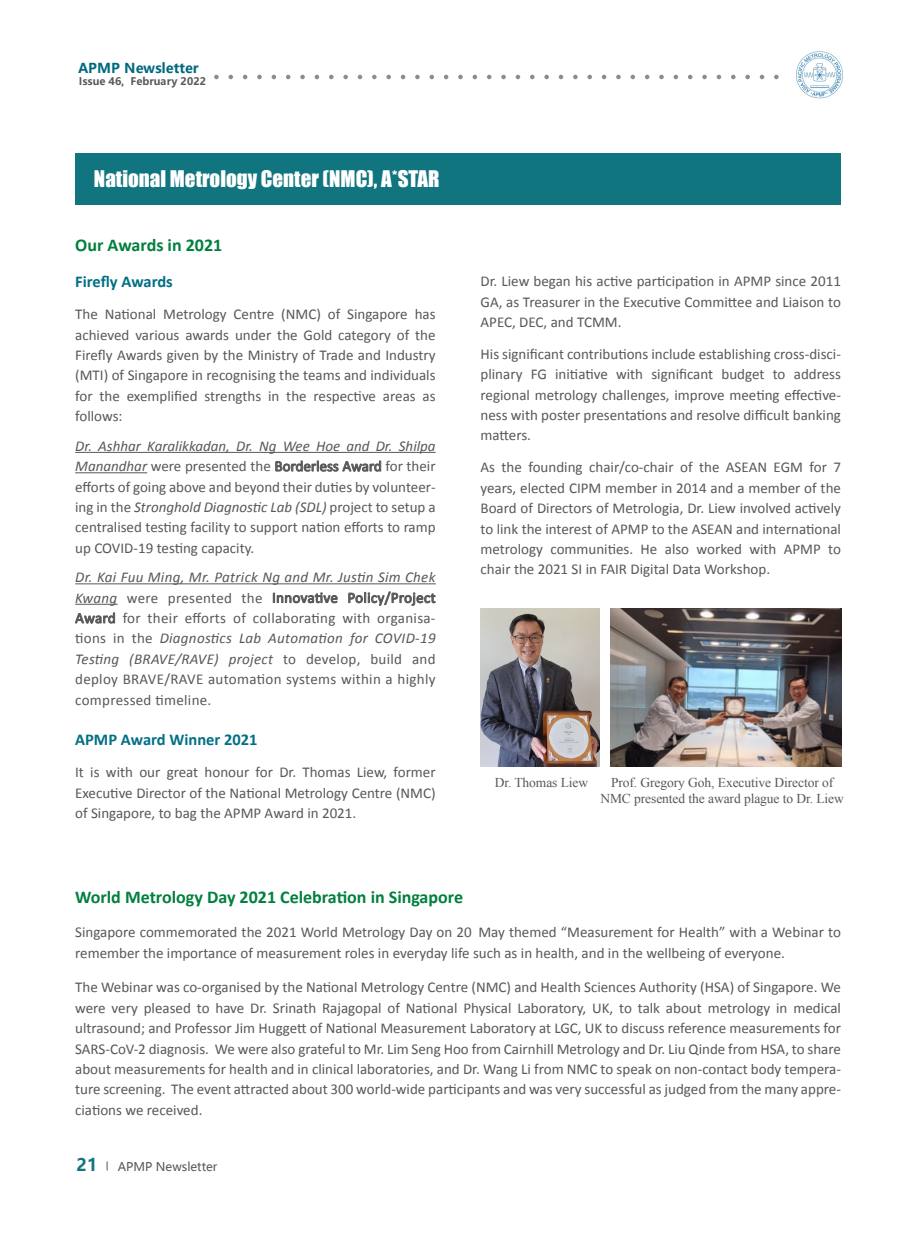
<style>
.page{position:relative;width:919px;height:1238px;background:#fff}
.page>*{position:absolute;margin:0;border:0;box-sizing:border-box;transform-origin:0 0}
.t1{font:21px "Impact";color:#fff}
.t2{font:700 18px "Calibri";color:#00803e}
.t3{font:700 16.5px "Calibri";color:#007086}
.t4{font:15px/20.4px "Calibri";color:#595757;text-align:justify}
.t5{font:700 13.65px "Microsoft Ya Hei";color:#006880}
.t6{font:13.5px/16.5px "Times New Roman";letter-spacing:-.005em;color:#595757;text-align:center}
.t7{font:12px "Microsoft Ya Hei";color:#595757}
.t8{font:700 10.35px "Microsoft Ya Hei";color:#595757}
.s1{font-style:italic}
.s2{font-weight:700;font-size:17.25px;color:#117580}
</style>
<div class="page">
<img style="left:796px;top:51px;width:47px;height:48px">
<svg style="left:214px;top:75px;width:5px;height:4px"></svg>
<svg style="left:228px;top:75px;width:5px;height:4px"></svg>
<svg style="left:243px;top:75px;width:4px;height:4px"></svg>
<svg style="left:257px;top:75px;width:5px;height:4px"></svg>
<svg style="left:271px;top:75px;width:5px;height:4px"></svg>
<svg style="left:286px;top:75px;width:4px;height:4px"></svg>
<svg style="left:300px;top:75px;width:5px;height:4px"></svg>
<svg style="left:314px;top:75px;width:5px;height:4px"></svg>
<svg style="left:329px;top:75px;width:4px;height:4px"></svg>
<svg style="left:343px;top:75px;width:5px;height:4px"></svg>
<svg style="left:358px;top:75px;width:4px;height:4px"></svg>
<svg style="left:372px;top:75px;width:4px;height:4px"></svg>
<svg style="left:386px;top:75px;width:5px;height:4px"></svg>
<svg style="left:401px;top:75px;width:4px;height:4px"></svg>
<svg style="left:415px;top:75px;width:4px;height:4px"></svg>
<svg style="left:429px;top:75px;width:5px;height:4px"></svg>
<svg style="left:444px;top:75px;width:4px;height:4px"></svg>
<svg style="left:458px;top:75px;width:4px;height:4px"></svg>
<svg style="left:472px;top:75px;width:5px;height:4px"></svg>
<svg style="left:487px;top:75px;width:4px;height:4px"></svg>
<svg style="left:501px;top:75px;width:5px;height:4px"></svg>
<svg style="left:515px;top:75px;width:5px;height:4px"></svg>
<svg style="left:530px;top:75px;width:4px;height:4px"></svg>
<svg style="left:544px;top:75px;width:5px;height:4px"></svg>
<svg style="left:558px;top:75px;width:5px;height:4px"></svg>
<svg style="left:573px;top:75px;width:4px;height:4px"></svg>
<svg style="left:587px;top:75px;width:5px;height:4px"></svg>
<svg style="left:601px;top:75px;width:5px;height:4px"></svg>
<svg style="left:616px;top:75px;width:4px;height:4px"></svg>
<svg style="left:630px;top:75px;width:5px;height:4px"></svg>
<svg style="left:645px;top:75px;width:4px;height:4px"></svg>
<svg style="left:659px;top:75px;width:4px;height:4px"></svg>
<svg style="left:673px;top:75px;width:5px;height:4px"></svg>
<svg style="left:688px;top:75px;width:4px;height:4px"></svg>
<svg style="left:702px;top:75px;width:4px;height:4px"></svg>
<svg style="left:716px;top:75px;width:5px;height:4px"></svg>
<svg style="left:731px;top:75px;width:4px;height:4px"></svg>
<svg style="left:745px;top:75px;width:4px;height:4px"></svg>
<svg style="left:759px;top:75px;width:5px;height:4px"></svg>
<svg style="left:774px;top:75px;width:4px;height:4px"></svg>
<div style="left:75px;top:153px;width:766px;height:51px;background:#117580"></div>
<hr style="left:75px;top:452px;width:360px;height:1px;background:#595757">
<svg style="left:275px;top:460px;width:106px;height:12px"></svg>
<hr style="left:75px;top:472px;width:72px;height:1px;background:#595757">
<hr style="left:75px;top:583px;width:361px;height:1px;background:#595757">
<svg style="left:273px;top:592px;width:64px;height:11px"></svg>
<svg style="left:348px;top:591px;width:87px;height:15px"></svg>
<hr style="left:75px;top:603px;width:43px;height:1px;background:#595757">
<svg style="left:75px;top:612px;width:40px;height:12px"></svg>
<img style="left:610px;top:608px;width:231px;height:158px">
<img style="left:480px;top:608px;width:119px;height:158px">
<p class="t5" style="left:78px;top:59px;width:122px">APMP Newsletter</p>
<p class="t8" style="left:79px;top:74px;width:129px">Issue 46, February 2022</p>
<h1 class="t1" style="left:94px;top:162px;width:347px">National Metrology Center (NMC), A*STAR</h1>
<p class="t2" style="left:75px;top:234px;width:149px">Our Awards in 2021</p>
<p class="t3" style="left:75px;top:271px;width:99px">Firefly Awards</p>
<p class="t4" style="left:75px;top:304px;width:362px">The National Metrology Centre (NMC) of Singapore has achieved various awards under the Gold category of the Firefly Awards given by the Ministry of Trade and Industry (MTI) of Singapore in recognising the teams and individuals for the exemplified strengths in the respective areas as follows:</p>
<p class="t4" style="left:75px;top:435px;width:362px"><span class="s1">Dr. Ashhar Karalikkadan, Dr. Ng Wee Hoe and Dr. Shilpa Manandhar</span> were presented the Borderless Award for their efforts of going above and beyond their duties by volunteer&shy;ing in the <span class="s1">Stronghold Diagnostic Lab (SDL)</span> project to setup a centralised testing facility to support nation efforts to ramp up COVID-19 testing capacity.</p>
<p class="t4" style="left:75px;top:567px;width:362px"><span class="s1">Dr. Kai Fuu Ming, Mr. Patrick Ng and Mr. Justin Sim Chek Kwang</span> were presented the Innovative Policy/Project Award for their efforts of collaborating with organisa&shy;tions in the <span class="s1">Diagnostics Lab Automation for COVID-19<br>Testing (BRAVE/RAVE) project</span> to develop, build and deploy BRAVE/RAVE automation systems within a highly compressed timeline.</p>
<p class="t3" style="left:75px;top:729px;width:184px">APMP Award Winner 2021</p>
<p class="t4" style="left:75px;top:762px;width:362px">It is with our great honour for Dr. Thomas Liew, former Executive Director of the National Metrology Centre (NMC) of Singapore, to bag the APMP Award in 2021.</p>
<p class="t4" style="left:480px;top:271px;width:362px">Dr. Liew began his active participation in APMP since 2011<br>GA, as Treasurer in the Executive Committee and Liaison to APEC, DEC, and TCMM.</p>
<p class="t4" style="left:480px;top:343px;width:362px">His significant contributions include establishing cross-disci&shy;plinary FG initiative with significant budget to address regional metrology challenges, improve meeting effective&shy;ness with poster presentations and resolve difficult banking matters.</p>
<p class="t4" style="left:480px;top:457px;width:362px">As the founding chair/co-chair of the ASEAN EGM for 7 years, elected CIPM member in 2014 and a member of the Board of Directors of Metrologia, Dr. Liew involved actively to link the interest of APMP to the ASEAN and international metrology communities. He also worked with APMP to chair the 2021 SI in FAIR Digital Data Workshop.</p>
<p class="t6" style="left:494px;top:773px;width:95px">Dr. Thomas Liew</p>
<p class="t6" style="left:600px;top:773px;width:245px">Prof. Gregory Goh, Executive Director of<br>NMC presented the award plague to Dr. Liew</p>
<p class="t2" style="left:75px;top:886px;width:389px">World Metrology Day 2021 Celebration in Singapore</p>
<p class="t4" style="left:75px;top:921px;width:767px">Singapore commemorated the 2021 World Metrology Day on 20 May themed “Measurement for Health” with a Webinar to remember the importance of measurement roles in everyday life such as in health, and in the wellbeing of everyone.</p>
<p class="t4" style="left:75px;top:977px;width:767px">The Webinar was co-organised by the National Metrology Centre (NMC) and Health Sciences Authority (HSA) of Singapore. We were very pleased to have Dr. Srinath Rajagopal of National Physical Laboratory, UK, to talk about metrology in medical ultrasound; and Professor Jim Huggett of National Measurement Laboratory at LGC, UK to discuss reference measurements for SARS-CoV-2 diagnosis. We were also grateful to Mr. Lim Seng Hoo from Cairnhill Metrology and Dr. Liu Qinde from HSA, to share about measurements for health and in clinical laboratories, and Dr. Wang Li from NMC to speak on non-contact body tempera&shy;ture screening. The event attracted about 300 world-wide participants and was very successful as judged from the many appre&shy;ciations we received.</p>
<p class="t7" style="left:77px;top:1157px;width:142px"><span class="s2">21</span> APMP Newsletter</p>
</div>
